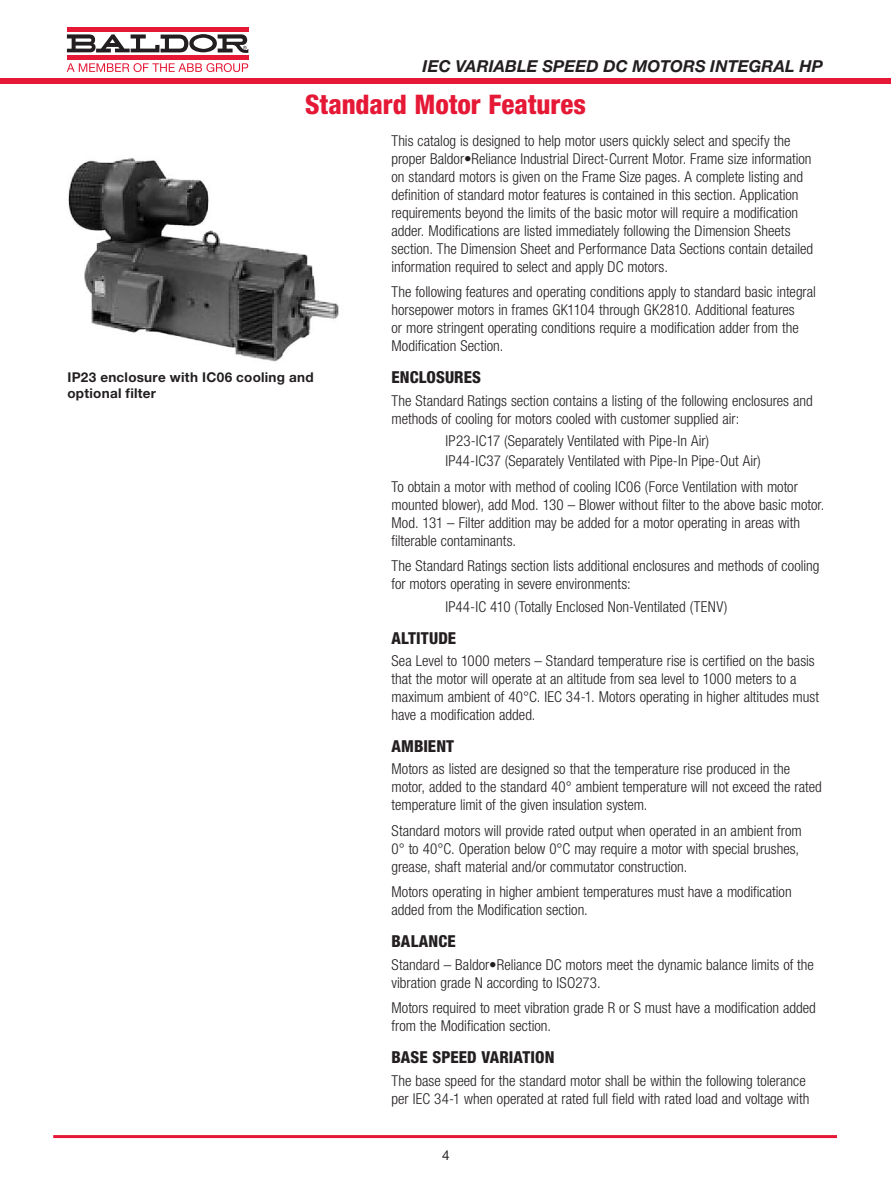
<style>
.page{position:relative;width:891px;height:1188px;background:#fff}
.page>*{position:absolute;margin:0;border:0;box-sizing:border-box;transform-origin:0 0}
.t1{font:800 condensed 27px "Helvetica Neue LT Std";color:#e51836}
.t2{font:800 condensed 16.5px "Helvetica Neue LT Std";letter-spacing:.005em;color:#231f20}
.t3{font:italic 700 16.5px "Helvetica Neue LT Std";letter-spacing:.005em;color:#231f20}
.t4{font:300 condensed 15px/18px "Helvetica Neue LT Std";color:#231f20}
.t5{font:700 13.5px/16.5px "Helvetica Neue LT Std";letter-spacing:.02em;color:#231f20}
.t6{font:13.5px "Helvetica Neue LT Std";color:#231f20}
</style>
<div class="page">
<div style="left:0;top:78px;width:891px;height:6px;background:#e51836"></div>
<svg style="left:67px;top:63px;width:181px;height:9px"></svg>
<div style="left:67px;top:27px;width:181px;height:5px;background:#e51836"></div>
<div style="left:67px;top:55px;width:181px;height:5px;background:#e51836"></div>
<svg style="left:67px;top:34px;width:181px;height:19px"></svg>
<hr style="left:53px;top:1135px;width:784px;height:3px;background:#e51836">
<img style="left:68px;top:158px;width:271px;height:204px">
<p class="t3" style="left:423px;top:56px;width:402px">IEC VARIABLE SPEED DC MOTORS INTEGRAL HP</p>
<h1 class="t1" style="left:305px;top:87px;width:282px">Standard Motor Features</h1>
<p class="t4" style="left:392px;top:131px;width:423px">This catalog is designed to help motor users quickly select and specify the proper Baldor•Reliance Industrial Direct-Current Motor. Frame size information on standard motors is given on the Frame Size pages. A complete listing and definition of standard motor features is contained in this section. Application requirements beyond the limits of the basic motor will require a modification adder. Modifications are listed immediately following the Dimension Sheets section. The Dimension Sheet and Performance Data Sections contain detailed information required to select and apply DC motors.</p>
<p class="t4" style="left:392px;top:283px;width:426px">The following features and operating conditions apply to standard basic integral horsepower motors in frames GK1104 through GK2810. Additional features<br>or more stringent operating conditions require a modification adder from the Modification Section.</p>
<p class="t2" style="left:392px;top:367px;width:91px">ENCLOSURES</p>
<p class="t4" style="left:392px;top:391px;width:423px">The Standard Ratings section contains a listing of the following enclosures and methods of cooling for motors cooled with customer supplied air:</p>
<p class="t4" style="left:446px;top:430px;width:317px;line-height:20.1px">IP23-IC17 (Separately Ventilated with Pipe-In Air)<br>IP44-IC37 (Separately Ventilated with Pipe-In Pipe-Out Air)</p>
<p class="t4" style="left:392px;top:477px;width:435px">To obtain a motor with method of cooling IC06 (Force Ventilation with motor mounted blower), add Mod. 130 – Blower without filter to the above basic motor.<br>Mod. 131 – Filter addition may be added for a motor operating in areas with filterable contaminants.</p>
<p class="t4" style="left:392px;top:557px;width:429px">The Standard Ratings section lists additional enclosures and methods of cooling for motors operating in severe environments:</p>
<p class="t4" style="left:446px;top:597px;width:283px">IP44-IC 410 (Totally Enclosed Non-Ventilated (TENV)</p>
<p class="t2" style="left:392px;top:628px;width:66px">ALTITUDE</p>
<p class="t4" style="left:392px;top:651px;width:429px">Sea Level to 1000 meters – Standard temperature rise is certified on the basis that the motor will operate at an altitude from sea level to 1000 meters to a maximum ambient of 40°C. IEC 34-1. Motors operating in higher altitudes must have a modification added.</p>
<p class="t2" style="left:392px;top:736px;width:64px">AMBIENT</p>
<p class="t4" style="left:392px;top:760px;width:432px">Motors as listed are designed so that the temperature rise produced in the motor, added to the standard 40° ambient temperature will not exceed the rated temperature limit of the given insulation system.</p>
<p class="t4" style="left:392px;top:821px;width:412px">Standard motors will provide rated output when operated in an ambient from<br>0° to 40°C. Operation below 0°C may require a motor with special brushes, grease, shaft material and/or commutator construction.</p>
<p class="t4" style="left:392px;top:883px;width:402px">Motors operating in higher ambient temperatures must have a modification added from the Modification section.</p>
<p class="t2" style="left:392px;top:931px;width:66px">BALANCE</p>
<p class="t4" style="left:392px;top:955px;width:424px">Standard – Baldor•Reliance DC motors meet the dynamic balance limits of the vibration grade N according to ISO273.</p>
<p class="t4" style="left:392px;top:999px;width:426px">Motors required to meet vibration grade R or S must have a modification added from the Modification section.</p>
<p class="t2" style="left:392px;top:1047px;width:165px">BASE SPEED VARIATION</p>
<p class="t4" style="left:392px;top:1071px;width:419px">The base speed for the standard motor shall be within the following tolerance per IEC 34-1 when operated at rated full field with rated load and voltage with</p>
<p class="t5" style="left:68px;top:369px;width:248px">IP23 enclosure with IC06 cooling and optional filter</p>
<p class="t6" style="left:442px;top:1147px;width:9px">4</p>
</div>
